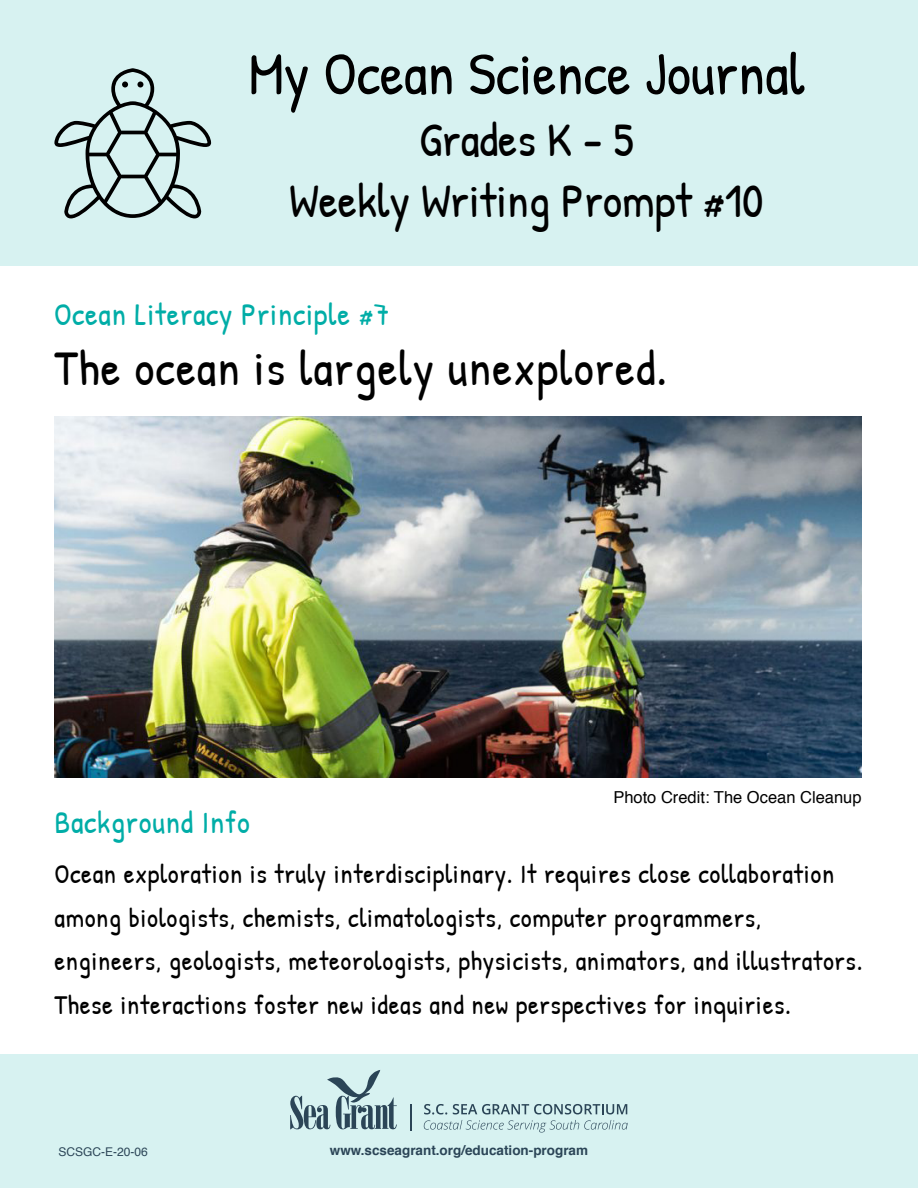
<style>
.page{position:relative;width:918px;height:1188px;background:#fff}
.page>*{position:absolute;margin:0;border:0;box-sizing:border-box;transform-origin:0 0}
.t1{font:60px "Patrick Hand";color:#000}
.t2{font:49.5px "Patrick Hand";letter-spacing:.025em;color:#000}
.t3{font:48px/61.5px "Patrick Hand";color:#000;text-align:center}
.t4{font:31.5px "Patrick Hand";letter-spacing:.025em;color:#00ada7}
.t5{font:27px/43.5px "Patrick Hand";letter-spacing:.025em;color:#000}
.t6{font:16.5px "Helvetica";color:#000}
.t7{font:700 13.5px "Helvetica";color:#2b4557}
.t8{font:12px "Helvetica";color:#2b4557}
</style>
<div class="page">
<div style="left:0;top:0;width:918px;height:266px;background:#d7f2f1"></div>
<svg style="left:54px;top:68px;width:157px;height:150px"></svg>
<div style="left:137px;top:81px;width:6px;height:7px;background:#000;border-radius:50%"></div>
<div style="left:122px;top:81px;width:6px;height:7px;background:#000;border-radius:50%"></div>
<img style="left:54px;top:417px;width:808px;height:361px">
<div style="left:0;top:1054px;width:918px;height:134px;background:#d7f2f1"></div>
<svg style="left:424px;top:1104px;width:204px;height:28px"></svg>
<svg style="left:290px;top:1070px;width:107px;height:59px"></svg>
<hr style="left:410px;top:1104px;width:2px;height:26px;background:#2b4557">
<h1 class="t1" style="left:248px;top:32px;width:558px">My Ocean Science Journal</h1>
<h1 class="t3" style="left:289px;top:107px;width:476px">Grades K - 5<br>Weekly Writing Prompt #10</h1>
<h2 class="t4" style="left:54px;top:293px;width:337px">Ocean Literacy Principle #7</h2>
<p class="t2" style="left:54px;top:333px;width:614px">The ocean is largely unexplored.</p>
<p class="t6" style="left:613px;top:786px;width:250px">Photo Credit: The Ocean Cleanup</p>
<h2 class="t4" style="left:54px;top:800px;width:197px">Background Info</h2>
<p class="t5" style="left:54px;top:852px;width:810px">Ocean exploration is truly interdisciplinary. It requires close collaboration among biologists, chemists, climatologists, computer programmers, engineers, geologists, meteorologists, physicists, animators, and illustrators.<br>These interactions foster new ideas and new perspectives for inquiries.</p>
<p class="t8" style="left:59px;top:1143px;width:91px">SCSGC-E-20-06</p>
<p class="t7" style="left:330px;top:1139px;width:260px">www.scseagrant.org/education-program</p>
</div>
